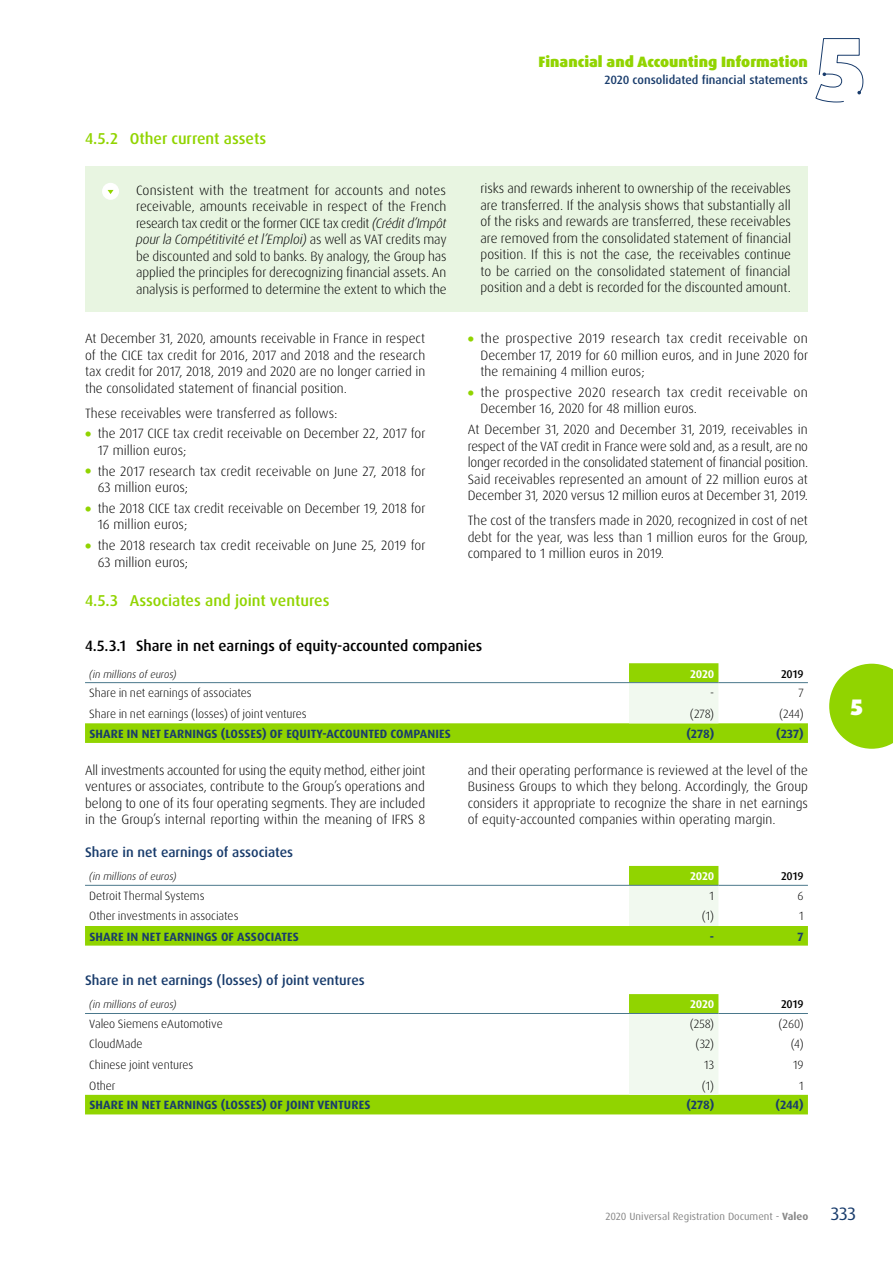
<style>
.page{position:relative;width:893px;height:1263px;background:#fff}
.page>*{position:absolute;margin:0;border:0;box-sizing:border-box;transform-origin:0 0}
.t1{font:900 22.5px "Dax OT";color:#fff}
.t2{font:18px "Dax OT";color:#193c6c}
.Note3{font:500 15.75px "Dax OT";color:#91d400}
.Note4{font:500 15px "Dax OT";color:#000}
.t3{font:900 15px "Dax OT";color:#91d400}
.Note5{font:500 13.8px "Dax OT";color:#193c6c}
.Texte_Encadre{font:300 13.5px/16.5px "Dax OT";color:#000}
.Texte{font:300 13.5px/16.5px "Dax OT";color:#000;text-align:justify}
.puce_intro_Text{font:300 13.5px "Dax OT";color:#000}
.Table{font:300 12px "Dax OT";letter-spacing:-.005em;color:#000}
.Table_Total{font:700 12px "Dax OT";letter-spacing:.01em;color:#193c6c}
.t4{font:500 12px "Dax OT";color:#193c6c}
.Table_TetiereAnnee{font:700 11.25px "Dax OT";letter-spacing:-.01em;color:#fff}
.Table_Tetiere{font:500 11.25px "Dax OT";color:#000}
.Table_Tetiere-2{font:italic 300 10.5px "Dax OT";color:#000}
.t5{font:10.5px "Dax OT";color:#878787}
.s1{font-style:italic}
.s2{font-weight:900;color:#91d400}
.s3{font-weight:700}
</style>
<div class="page">
<svg style="left:829px;top:664px;width:64px;height:85px;background:#a2da28"></svg>
<svg style="left:815px;top:38px;width:48px;height:65px"></svg>
<div style="left:85px;top:166px;width:723px;height:145px;background:#e8f5e1"></div>
<div style="left:102px;top:183px;width:17px;height:17px;background:#fff;border-radius:50%"></div>
<svg style="left:108px;top:190px;width:6px;height:4px"></svg>
<svg style="left:85px;top:663px;width:723px;height:80px"></svg>
<div style="left:629px;top:683px;width:89px;height:40px;background:#f1f9ef"></div>
<hr style="left:85px;top:682px;width:544px;height:1px;background:#4b788c">
<hr style="left:629px;top:682px;width:89px;height:1px;background:#4b788c">
<hr style="left:718px;top:682px;width:90px;height:1px;background:#4b788c">
<svg style="left:85px;top:866px;width:723px;height:80px"></svg>
<div style="left:629px;top:886px;width:89px;height:40px;background:#f1f9ef"></div>
<hr style="left:85px;top:885px;width:544px;height:1px;background:#4b788c">
<hr style="left:629px;top:885px;width:89px;height:1px;background:#4b788c">
<hr style="left:718px;top:885px;width:90px;height:1px;background:#4b788c">
<svg style="left:85px;top:994px;width:723px;height:120px"></svg>
<div style="left:629px;top:1014px;width:89px;height:81px;background:#f1f9ef"></div>
<hr style="left:85px;top:1013px;width:544px;height:1px;background:#4b788c">
<hr style="left:629px;top:1013px;width:89px;height:1px;background:#4b788c">
<hr style="left:718px;top:1013px;width:90px;height:1px;background:#4b788c">
<p class="t3" style="left:538px;top:52px;width:271px">Financial and Accounting Information</p>
<p class="t4" style="left:604px;top:72px;width:205px">2020 consolidated financial statements</p>
<p class="Note3" style="left:85px;top:129px;width:183px">4.5.2 Other current assets</p>
<p class="Texte_Encadre" style="left:136px;top:182px;width:312px;text-align:justify">Consistent with the treatment for accounts and notes receivable, amounts receivable in respect of the French research tax credit or the former CICE tax credit <span class="s1">(Crédit d’Impôt pour la Compétitivité et l’Emploi)</span> as well as VAT credits may be discounted and sold to banks. By analogy, the Group has applied the principles for derecognizing financial assets. An analysis is performed to determine the extent to which the</p>
<p class="Texte_Encadre" style="left:480px;top:181px;width:312px;text-align:justify">risks and rewards inherent to ownership of the receivables are transferred. If the analysis shows that substantially all of the risks and rewards are transferred, these receivables are removed from the consolidated statement of financial position. If this is not the case, the receivables continue to be carried on the consolidated statement of financial position and a debt is recorded for the discounted amount.</p>
<p class="Texte" style="left:85px;top:330px;width:342px">At December 31, 2020, amounts receivable in France in respect of the CICE tax credit for 2016, 2017 and 2018 and the research tax credit for 2017, 2018, 2019 and 2020 are no longer carried in the consolidated statement of financial position.</p>
<p class="puce_intro_Text" style="left:85px;top:404px;width:254px">These receivables were transferred as follows:</p>
<p class="Texte_Encadre" style="left:98px;top:425px;width:329px;text-indent:-13px"><span class="s2">•</span> the 2017 CICE tax credit receivable on December 22, 2017 for<br>17 million euros;</p>
<p class="Texte_Encadre" style="left:98px;top:463px;width:329px;text-indent:-13px"><span class="s2">•</span> the 2017 research tax credit receivable on June 27, 2018 for<br>63 million euros;</p>
<p class="Texte_Encadre" style="left:98px;top:500px;width:329px;text-indent:-13px"><span class="s2">•</span> the 2018 CICE tax credit receivable on December 19, 2018 for<br>16 million euros;</p>
<p class="Texte_Encadre" style="left:98px;top:537px;width:329px;text-indent:-13px"><span class="s2">•</span> the 2018 research tax credit receivable on June 25, 2019 for<br>63 million euros;</p>
<p class="Texte_Encadre" style="left:480px;top:330px;width:329px;text-align:justify;text-indent:-13px"><span class="s2">•</span> the prospective 2019 research tax credit receivable on December 17, 2019 for 60 million euros, and in June 2020 for the remaining 4 million euros;</p>
<p class="Texte_Encadre" style="left:480px;top:384px;width:329px;text-indent:-13px"><span class="s2">•</span> the prospective 2020 research tax credit receivable on<br>December 16, 2020 for 48 million euros.</p>
<p class="Texte" style="left:468px;top:421px;width:342px">At December 31, 2020 and December 31, 2019, receivables in respect of the VAT credit in France were sold and, as a result, are no longer recorded in the consolidated statement of financial position.<br>Said receivables represented an amount of 22 million euros at December 31, 2020 versus 12 million euros at December 31, 2019.</p>
<p class="Texte" style="left:468px;top:512px;width:342px">The cost of the transfers made in 2020, recognized in cost of net debt for the year, was less than 1 million euros for the Group, compared to 1 million euros in 2019.</p>
<p class="Note3" style="left:85px;top:590px;width:246px">4.5.3 Associates and joint ventures</p>
<p class="Note4" style="left:85px;top:636px;width:399px">4.5.3.1 Share in net earnings of equity-accounted companies</p>
<p class="Table_Tetiere-2" style="left:89px;top:667px;width:89px">(in millions of euros)</p>
<p class="Table_TetiereAnnee" style="left:690px;top:666px;width:26px">2020</p>
<p class="Table_Tetiere" style="left:781px;top:666px;width:24px">2019</p>
<p class="Table" style="left:89px;top:685px;width:164px">Share in net earnings of associates</p>
<p class="Table" style="left:710px;top:685px;width:6px">-</p>
<p class="Table" style="left:798px;top:685px;width:7px">7</p>
<p class="Table" style="left:89px;top:706px;width:219px">Share in net earnings (losses) of joint ventures</p>
<p class="Table" style="left:690px;top:706px;width:26px">(278)</p>
<p class="Table" style="left:779px;top:706px;width:26px">(244)</p>
<p class="Table_Total" style="left:89px;top:726px;width:363px">SHARE IN NET EARNINGS (LOSSES) OF EQUITY-ACCOUNTED COMPANIES</p>
<p class="Table_Total" style="left:686px;top:726px;width:29px">(278)</p>
<p class="Table_Total" style="left:776px;top:726px;width:29px">(237)</p>
<p class="Texte" style="left:85px;top:762px;width:342px">All investments accounted for using the equity method, either joint ventures or associates, contribute to the Group’s operations and belong to one of its four operating segments. They are included in the Group’s internal reporting within the meaning of IFRS 8</p>
<p class="Texte" style="left:468px;top:762px;width:342px">and their operating performance is reviewed at the level of the Business Groups to which they belong. Accordingly, the Group considers it appropriate to recognize the share in net earnings of equity-accounted companies within operating margin.</p>
<p class="Note5" style="left:85px;top:843px;width:210px">Share in net earnings of associates</p>
<p class="Table_Tetiere-2" style="left:89px;top:870px;width:89px">(in millions of euros)</p>
<p class="Table_TetiereAnnee" style="left:690px;top:869px;width:26px">2020</p>
<p class="Table_Tetiere" style="left:781px;top:869px;width:24px">2019</p>
<p class="Table" style="left:89px;top:888px;width:117px">Detroit Thermal Systems</p>
<p class="Table" style="left:710px;top:888px;width:6px">1</p>
<p class="Table" style="left:798px;top:888px;width:8px">6</p>
<p class="Table" style="left:89px;top:908px;width:151px">Other investments in associates</p>
<p class="Table" style="left:702px;top:908px;width:14px">(1)</p>
<p class="Table" style="left:799px;top:908px;width:6px">1</p>
<p class="Table_Total" style="left:89px;top:929px;width:211px">SHARE IN NET EARNINGS OF ASSOCIATES</p>
<p class="Table_Total" style="left:710px;top:929px;width:6px">-</p>
<p class="Table_Total" style="left:798px;top:929px;width:8px">7</p>
<p class="Note5" style="left:85px;top:971px;width:281px">Share in net earnings (losses) of joint ventures</p>
<p class="Table_Tetiere-2" style="left:89px;top:998px;width:89px">(in millions of euros)</p>
<p class="Table_TetiereAnnee" style="left:690px;top:997px;width:26px">2020</p>
<p class="Table_Tetiere" style="left:781px;top:997px;width:24px">2019</p>
<p class="Table" style="left:89px;top:1016px;width:135px">Valeo Siemens eAutomotive</p>
<p class="Table" style="left:690px;top:1016px;width:26px">(258)</p>
<p class="Table" style="left:778px;top:1016px;width:27px">(260)</p>
<p class="Table" style="left:89px;top:1037px;width:55px">CloudMade</p>
<p class="Table" style="left:696px;top:1037px;width:20px">(32)</p>
<p class="Table" style="left:791px;top:1037px;width:14px">(4)</p>
<p class="Table" style="left:89px;top:1058px;width:106px">Chinese joint ventures</p>
<p class="Table" style="left:704px;top:1058px;width:11px">13</p>
<p class="Table" style="left:793px;top:1058px;width:12px">19</p>
<p class="Table" style="left:89px;top:1078px;width:28px">Other</p>
<p class="Table" style="left:702px;top:1078px;width:14px">(1)</p>
<p class="Table" style="left:799px;top:1078px;width:6px">1</p>
<p class="Table_Total" style="left:89px;top:1097px;width:283px">SHARE IN NET EARNINGS (LOSSES) OF JOINT VENTURES</p>
<p class="Table_Total" style="left:686px;top:1097px;width:29px">(278)</p>
<p class="Table_Total" style="left:775px;top:1097px;width:30px">(244)</p>
<h1 class="t1" style="left:850px;top:693px;width:14px">5</h1>
<p class="t5" style="left:605px;top:1210px;width:204px">2020 Universal Registration Document - <span class="s3">Valeo</span></p>
<h2 class="t2" style="left:831px;top:1202px;width:27px">333</h2>
</div>
